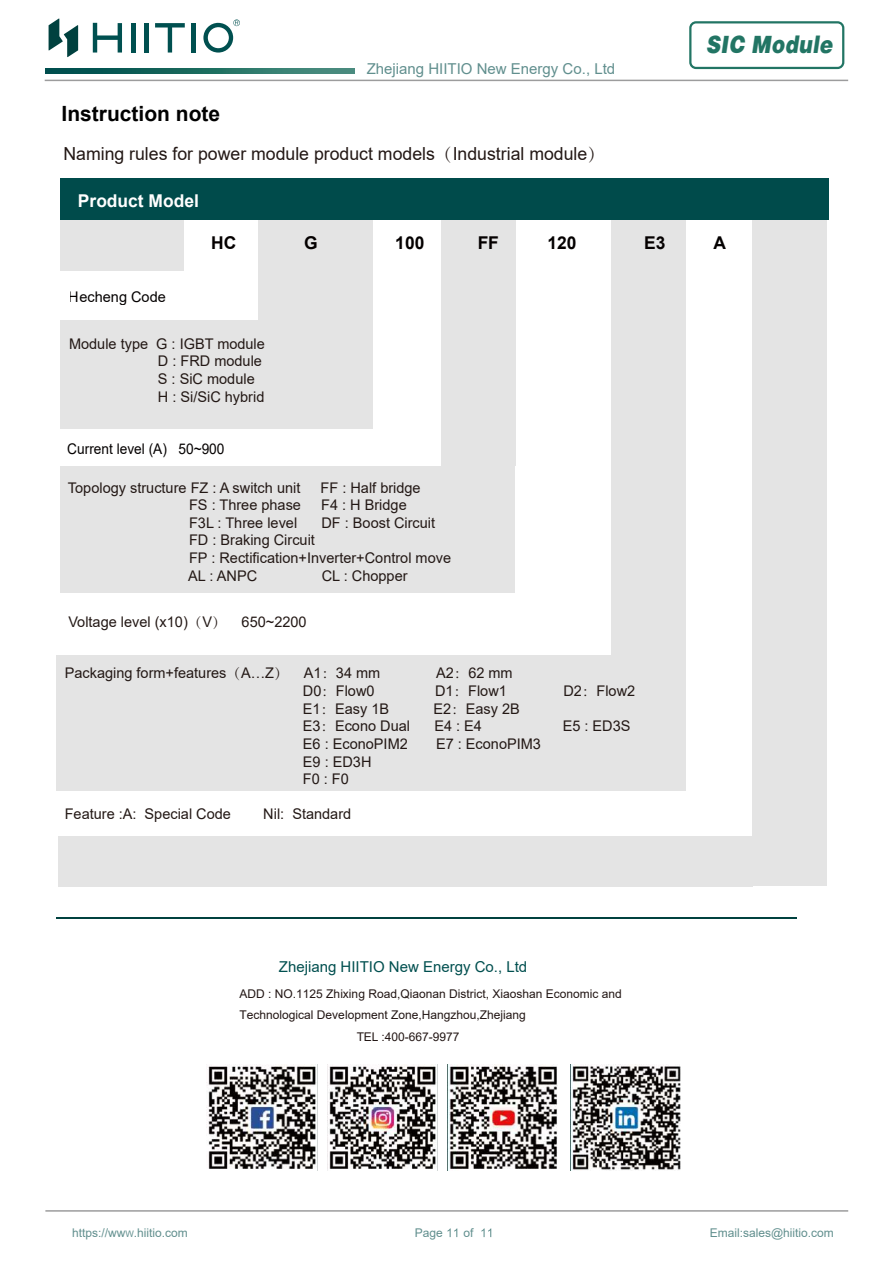
<style>
.page{position:relative;width:893px;height:1263px;background:#fff}
.page>*{position:absolute;margin:0;border:0;box-sizing:border-box;transform-origin:0 0}
.t1{font:24px "HGF9 X CNKI";color:#227564;scale:.86 1}
.t2{font:700 21px "Arial";color:#000}
.t3{font:18px "Arial";color:#231815}
.t4{font:700 17.7px "Arial";color:#040000}
.t5{font:700 17.7px "Arial";color:#fff}
.t6{font:15px "Arial";color:#618f8e}
.t7{font:15px "Arial";color:#004f4f}
.t8{font:14.7px/17.7px "Arial";color:#231815}
.t9{font:14.7px "Arial";color:#040000;scale:.93 1}
.t10{font:14.7px "Arial";color:#040000}
.t11{font:12px/21px "Arial";color:#221614}
.t12{font:12px "Arial";color:#618f8e}
.s1{font-family:"Adobe Song Std";font-weight:300}
.s2{font-size:9px}
</style>
<div class="page">
<svg style="left:46px;top:68px;width:308px;height:6px;background:#206d63"></svg>
<hr style="left:45px;top:80px;width:803px;height:1px;background:#9c9c9d">
<div style="left:689px;top:21px;width:155px;height:48px;border:2px solid #227564;border-radius:6px"></div>
<hr style="left:192px;top:23px;width:4px;height:30px;background:#005050">
<hr style="left:131px;top:23px;width:4px;height:30px;background:#005050">
<svg style="left:93px;top:23px;width:29px;height:30px"></svg>
<div style="left:144px;top:23px;width:5px;height:30px;background:#005050"></div>
<svg style="left:155px;top:23px;width:30px;height:30px"></svg>
<svg style="left:203px;top:19px;width:37px;height:34px"></svg>
<svg style="left:49px;top:19px;width:29px;height:38px"></svg>
<hr style="left:45px;top:1210px;width:803px;height:2px;background:#9c9c9d">
<svg style="left:448px;top:1228px;width:9px;height:9px"></svg>
<svg style="left:481px;top:1228px;width:10px;height:9px"></svg>
<hr style="left:56px;top:917px;width:741px;height:2px;background:#00413f">
<img style="left:207px;top:1065px;width:111px;height:106px">
<img style="left:327px;top:1065px;width:111px;height:106px">
<img style="left:571px;top:1065px;width:110px;height:106px">
<img style="left:448px;top:1065px;width:110px;height:106px">
<div style="left:56px;top:655px;width:630px;height:135px;background:#e4e4e4"></div>
<div style="left:61px;top:466px;width:454px;height:126px;background:#e4e4e4"></div>
<div style="left:61px;top:320px;width:312px;height:108px;background:#e4e4e4"></div>
<div style="left:752px;top:220px;width:74px;height:666px;background:#e4e4e4"></div>
<div style="left:612px;top:220px;width:74px;height:435px;background:#e4e4e4"></div>
<div style="left:61px;top:220px;width:123px;height:50px;background:#e4e4e4"></div>
<div style="left:258px;top:220px;width:115px;height:102px;background:#e4e4e4"></div>
<div style="left:441px;top:220px;width:74px;height:246px;background:#e4e4e4"></div>
<div style="left:58px;top:836px;width:694px;height:50px;background:#e4e4e4"></div>
<div style="left:61px;top:178px;width:768px;height:42px;background:#004b4b"></div>
<p class="t6" style="left:367px;top:58px;width:250px">Zhejiang HIITIO New Energy Co., Ltd</p>
<h2 class="t2" style="left:62px;top:99px;width:160px">Instruction note</h2>
<p class="t3" style="left:63px;top:141px;width:543px">Naming rules for power module product models<span class="s1">（</span>Industrial module<span class="s1">）</span></p>
<p class="t5" style="left:78px;top:188px;width:123px">Product Model</p>
<h1 class="t1" style="left:705px;top:26px;width:149px">SIC Module</h1>
<p class="t10" style="left:69px;top:286px;width:98px">Hecheng Code</p>
<p class="t4" style="left:211px;top:231px;width:27px">HC</p>
<p class="t4" style="left:304px;top:231px;width:15px">G</p>
<p class="t4" style="left:395px;top:231px;width:31px">100</p>
<p class="t4" style="left:478px;top:231px;width:23px">FF</p>
<p class="t4" style="left:547px;top:231px;width:31px">120</p>
<p class="t4" style="left:644px;top:231px;width:23px">E3</p>
<p class="t4" style="left:713px;top:231px;width:14px">A</p>
<p class="t8" style="left:158px;top:335px;width:109px;text-indent:-89px">Module type G : IGBT module<br>D : FRD module<br>S : SiC module<br>H : Si/SiC hybrid</p>
<p class="t9" style="left:67px;top:439px;width:171px">Current level (A) 50~900</p>
<p class="t8" style="left:68px;top:478px;width:234px">Topology structure FZ : A switch unit</p>
<p class="t8" style="left:321px;top:478px;width:102px">FF : Half bridge</p>
<p class="t8" style="left:189px;top:496px;width:113px">FS : Three phase</p>
<p class="t8" style="left:321px;top:496px;width:87px">F4 : H Bridge</p>
<p class="t8" style="left:189px;top:514px;width:110px">F3L : Three level</p>
<p class="t8" style="left:321px;top:514px;width:115px">DF : Boost Circuit</p>
<p class="t8" style="left:188px;top:531px;width:264px">FD : Braking Circuit<br>FP : Rectification+Inverter+Control move<br>AL : ANPC</p>
<p class="t8" style="left:322px;top:567px;width:87px">CL : Chopper</p>
<p class="t8" style="left:68px;top:613px;width:240px">Voltage level (x10)<span class="s1">（</span>V<span class="s1">）</span> 650~2200</p>
<p class="t8" style="left:65px;top:664px;width:317px">Packaging form+features<span class="s1">（</span>A…Z<span class="s1">）</span> A1<span class="s1">：</span>34 mm</p>
<p class="t8" style="left:436px;top:664px;width:78px">A2<span class="s1">：</span>62 mm</p>
<p class="t8" style="left:303px;top:682px;width:73px">D0<span class="s1">：</span>Flow0</p>
<p class="t8" style="left:435px;top:682px;width:73px">D1<span class="s1">：</span>Flow1</p>
<p class="t8" style="left:563px;top:682px;width:73px">D2<span class="s1">：</span>Flow2</p>
<p class="t8" style="left:303px;top:700px;width:88px">E1<span class="s1">：</span>Easy 1B</p>
<p class="t8" style="left:434px;top:700px;width:88px">E2<span class="s1">：</span>Easy 2B</p>
<p class="t8" style="left:303px;top:717px;width:109px">E3<span class="s1">：</span>Econo Dual</p>
<p class="t8" style="left:434px;top:717px;width:49px">E4 : E4</p>
<p class="t8" style="left:563px;top:717px;width:69px">E5 : ED3S</p>
<p class="t8" style="left:303px;top:735px;width:106px">E6 : EconoPIM2</p>
<p class="t8" style="left:436px;top:735px;width:106px">E7 : EconoPIM3</p>
<p class="t8" style="left:303px;top:753px;width:70px">E9 : ED3H<br>F0 : F0</p>
<p class="t8" style="left:65px;top:805px;width:168px">Feature :A: Special Code</p>
<p class="t8" style="left:263px;top:805px;width:89px">Nil: Standard</p>
<p class="t7" style="left:279px;top:956px;width:250px">Zhejiang HIITIO New Energy Co., Ltd</p>
<p class="t11" style="left:240px;top:983px;width:384px">ADD : NO.1125 Zhixing Road,Qiaonan District, Xiaoshan Economic and<br>Technological Development Zone,Hangzhou,Zhejiang</p>
<p class="t11" style="left:357px;top:1026px;width:104px">TEL :400-667-9977</p>
<p class="t12" style="left:72px;top:1225px;width:117px">https://ww<span class="s2">W</span>.hiitio.com</p>
<p class="t12" style="left:415px;top:1225px;width:30px">Page</p>
<p class="t12" style="left:463px;top:1225px;width:12px">of</p>
<p class="t12" style="left:710px;top:1225px;width:126px">Email:sales@hiitio.com</p>
</div>
